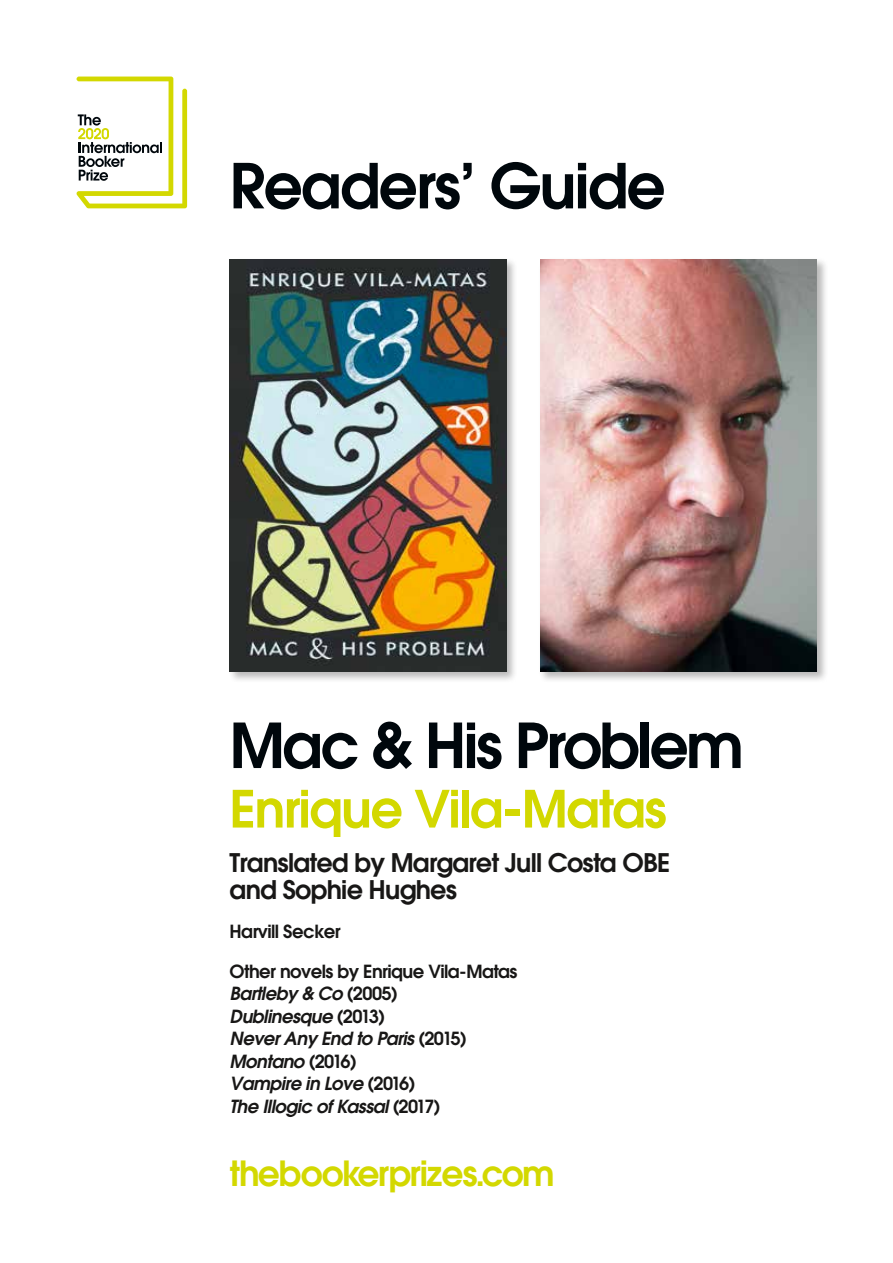
<style>
.page{position:relative;width:893px;height:1263px;background:#fff}
.page>*{position:absolute;margin:0;border:0;box-sizing:border-box;transform-origin:0 0}
.t1{font:600 61.5px "Avant Garde";letter-spacing:-.04em;color:#00070c}
.t2{font:600 51px "Avant Garde";letter-spacing:-.03em;color:#d3d800}
.t3{font:600 34.5px "Avant Garde";letter-spacing:-.035em;color:#d3d800}
.t4{font:600 25.5px/27px "Avant Garde";letter-spacing:-.03em;color:#181716}
.t5{font:italic 600 18px/22.5px "Avant Garde";letter-spacing:-.03em;color:#181716}
.t6{font:600 18px/39.5px "Avant Garde";letter-spacing:-.03em;color:#181716}
.s1{font-style:normal}
</style>
<div class="page">
<svg style="left:76px;top:77px;width:111px;height:131px"></svg>
<div style="left:228px;top:257px;width:290px;height:426px;background:#181716;opacity:.3"></div>
<img style="left:230px;top:259px;width:276px;height:413px">
<div style="left:538px;top:257px;width:290px;height:426px;background:#181716;opacity:.3"></div>
<img style="left:540px;top:259px;width:276px;height:413px">
<h1 class="t1" style="left:230px;top:146px;width:438px">Readers’ Guide</h1>
<h1 class="t1" style="left:230px;top:705px;width:516px">Mac &amp; His Problem</h1>
<h2 class="t2" style="left:230px;top:775px;width:439px">Enrique Vila-Matas</h2>
<h3 class="t4" style="left:230px;top:848px;width:442px">Translated by Margaret Jull Costa OBE and Sophie Hughes</h3>
<p class="t6" style="left:230px;top:911px;width:289px">Harvill Secker<br>Other novels by Enrique Vila-Matas</p>
<p class="t5" style="left:230px;top:982px;width:239px">Bartleby &amp; Co <span class="s1">(2005)<br></span>Dublinesque <span class="s1">(2013)<br></span>Never Any End to Paris <span class="s1">(2015)<br></span>Montano <span class="s1">(2016)<br></span>Vampire in Love <span class="s1">(2016)<br></span>The Illogic of Kassal <span class="s1">(2017)</span></p>
<h3 class="t3" style="left:230px;top:1151px;width:326px">thebookerprizes.com</h3>
</div>
